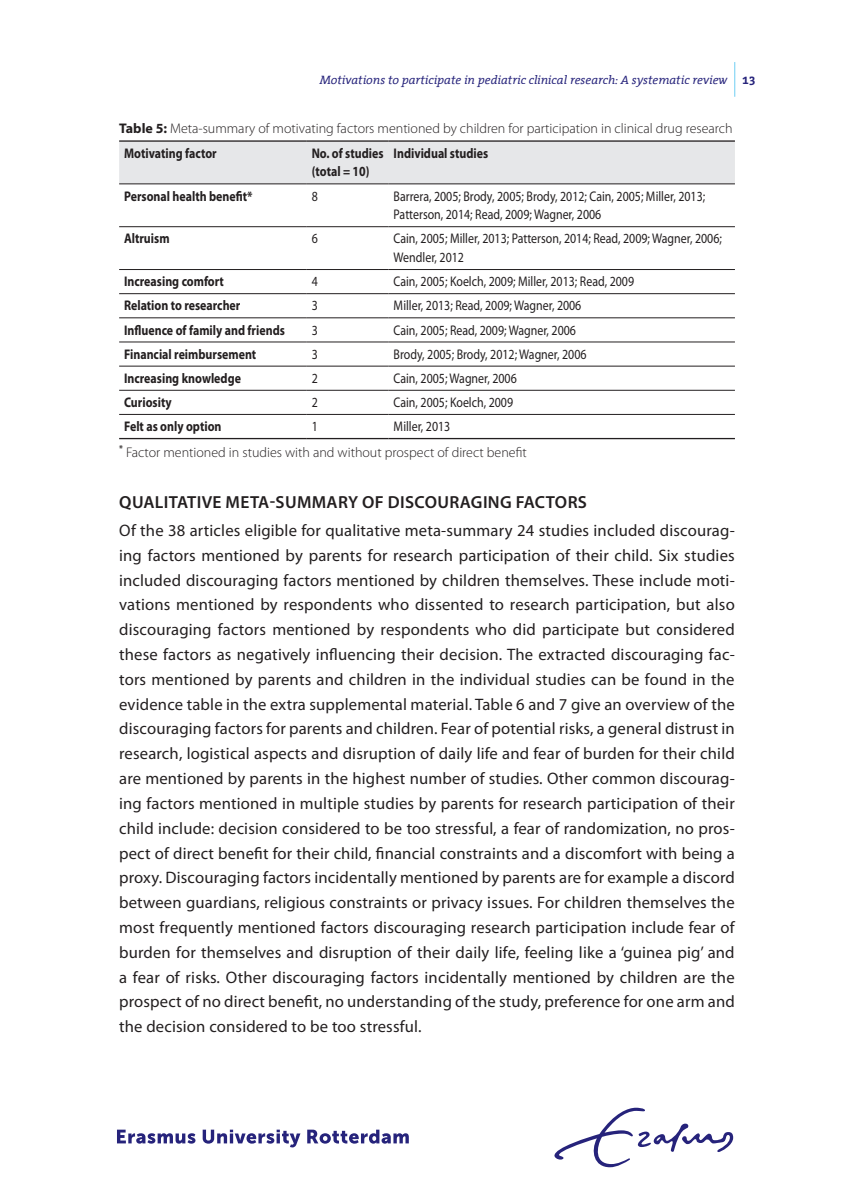
<style>
.page{position:relative;width:844px;height:1191px;background:#fff}
.page>*{position:absolute;margin:0;border:0;box-sizing:border-box;transform-origin:0 0}
.t1{font:600 17.5px "Myriad Pro";letter-spacing:.02em;color:#231f20}
.t2{font:16.62px/24.8px "Myriad Pro";letter-spacing:.01em;color:#231f20;text-align:justify}
.t3{font:14px/18.7px "Myriad Pro";color:#231f20;scale:.85 1}
.t4{font:700 14px/18.7px "Myriad Pro";color:#231f20;scale:.85 1}
.t5{font:300 14px/24.3px "Myriad Pro";color:#231f20}
.t6{font:italic 12.25px "The Serif Office";color:#26237b}
.s1{font-weight:700;font-style:normal}
.s2{font-weight:700}
.s3{font-weight:400}
</style>
<div class="page">
<div style="left:119px;top:142px;width:615px;height:41px;background:#e6e7e9"></div>
<hr style="left:119px;top:226px;width:188px;height:1px;background:#231f20">
<hr style="left:307px;top:226px;width:81px;height:1px;background:#231f20">
<hr style="left:388px;top:226px;width:346px;height:1px;background:#231f20">
<hr style="left:119px;top:269px;width:188px;height:1px;background:#231f20">
<hr style="left:307px;top:269px;width:81px;height:1px;background:#231f20">
<hr style="left:388px;top:269px;width:346px;height:1px;background:#231f20">
<hr style="left:119px;top:293px;width:188px;height:1px;background:#231f20">
<hr style="left:307px;top:293px;width:81px;height:1px;background:#231f20">
<hr style="left:388px;top:293px;width:346px;height:1px;background:#231f20">
<hr style="left:119px;top:317px;width:188px;height:1px;background:#231f20">
<hr style="left:307px;top:317px;width:81px;height:1px;background:#231f20">
<hr style="left:388px;top:317px;width:346px;height:1px;background:#231f20">
<hr style="left:119px;top:341px;width:188px;height:1px;background:#231f20">
<hr style="left:307px;top:341px;width:81px;height:1px;background:#231f20">
<hr style="left:388px;top:341px;width:346px;height:1px;background:#231f20">
<hr style="left:119px;top:366px;width:188px;height:1px;background:#231f20">
<hr style="left:307px;top:366px;width:81px;height:1px;background:#231f20">
<hr style="left:388px;top:366px;width:346px;height:1px;background:#231f20">
<hr style="left:119px;top:390px;width:188px;height:1px;background:#231f20">
<hr style="left:307px;top:390px;width:81px;height:1px;background:#231f20">
<hr style="left:388px;top:390px;width:346px;height:1px;background:#231f20">
<hr style="left:119px;top:414px;width:188px;height:1px;background:#231f20">
<hr style="left:307px;top:414px;width:81px;height:1px;background:#231f20">
<hr style="left:388px;top:414px;width:346px;height:1px;background:#231f20">
<hr style="left:119px;top:140px;width:188px;height:2px;background:#231f20">
<hr style="left:307px;top:140px;width:81px;height:2px;background:#231f20">
<hr style="left:388px;top:140px;width:346px;height:2px;background:#231f20">
<hr style="left:119px;top:183px;width:188px;height:1px;background:#231f20">
<hr style="left:307px;top:183px;width:81px;height:1px;background:#231f20">
<hr style="left:388px;top:183px;width:346px;height:1px;background:#231f20">
<hr style="left:119px;top:438px;width:188px;height:1px;background:#231f20">
<hr style="left:307px;top:438px;width:81px;height:1px;background:#231f20">
<hr style="left:388px;top:438px;width:346px;height:1px;background:#231f20">
<svg style="left:117px;top:1129px;width:78px;height:14px"></svg>
<svg style="left:203px;top:1129px;width:97px;height:18px"></svg>
<svg style="left:307px;top:1129px;width:101px;height:14px"></svg>
<svg style="left:554px;top:1107px;width:179px;height:60px"></svg>
<hr style="left:734px;top:62px;width:1px;height:35px;background:#6fcef4">
<p class="t6" style="left:319px;top:73px;width:437px">Motivations to participate in pediatric clinical research: A systematic review <span class="s1">13</span></p>
<p class="t5" style="left:124px;top:116px;width:610px;text-indent:-5px"><span class="s2">Table 5:</span> Meta-summary of motivating factors mentioned by children for participation in clinical drug research<br><span class="s2">Motivating factor</span></p>
<p class="t4" style="left:312px;top:143px;width:86px">No. of studies (total = 10)</p>
<p class="t4" style="left:393px;top:143px;width:113px">Individual studies</p>
<p class="t4" style="left:124px;top:186px;width:153px">Personal health benefit*</p>
<p class="t3" style="left:312px;top:186px;width:9px">8</p>
<p class="t3" style="left:393px;top:186px;width:368px">Barrera, 2005; Brody, 2005; Brody, 2012; Cain, 2005; Miller, 2013;<br>Patterson, 2014; Read, 2009; Wagner, 2006</p>
<p class="t4" style="left:124px;top:229px;width:55px">Altruism</p>
<p class="t3" style="left:312px;top:229px;width:9px">6</p>
<p class="t3" style="left:393px;top:229px;width:387px">Cain, 2005; Miller, 2013; Patterson, 2014; Read, 2009; Wagner, 2006;<br>Wendler, 2012</p>
<p class="t4" style="left:124px;top:272px;width:119px">Increasing comfort</p>
<p class="t3" style="left:312px;top:272px;width:9px">4</p>
<p class="t3" style="left:393px;top:272px;width:284px">Cain, 2005; Koelch, 2009; Miller, 2013; Read, 2009</p>
<p class="t4" style="left:124px;top:296px;width:138px">Relation to researcher</p>
<p class="t3" style="left:312px;top:296px;width:9px">3</p>
<p class="t3" style="left:393px;top:296px;width:222px">Miller, 2013; Read, 2009; Wagner, 2006</p>
<p class="t4" style="left:124px;top:320px;width:191px">Influence of family and friends</p>
<p class="t3" style="left:312px;top:320px;width:9px">3</p>
<p class="t3" style="left:393px;top:320px;width:216px">Cain, 2005; Read, 2009; Wagner, 2006</p>
<p class="t4" style="left:124px;top:344px;width:157px">Financial reimbursement</p>
<p class="t3" style="left:312px;top:344px;width:9px">3</p>
<p class="t3" style="left:393px;top:344px;width:228px">Brody, 2005; Brody, 2012; Wagner, 2006</p>
<p class="t4" style="left:124px;top:368px;width:139px">Increasing knowledge</p>
<p class="t3" style="left:312px;top:368px;width:9px">2</p>
<p class="t3" style="left:393px;top:368px;width:146px">Cain, 2005; Wagner, 2006</p>
<p class="t4" style="left:124px;top:392px;width:57px">Curiosity</p>
<p class="t3" style="left:312px;top:393px;width:9px">2</p>
<p class="t3" style="left:393px;top:393px;width:142px">Cain, 2005; Koelch, 2009</p>
<p class="t4" style="left:124px;top:416px;width:116px">Felt as only option</p>
<p class="t3" style="left:312px;top:417px;width:9px">1</p>
<p class="t5" style="left:119px;top:413px;width:409px;line-height:25.7px;text-indent:274px"><span class="s3">Miller, 2013<br></span><sup>*</sup> Factor mentioned in studies with and without prospect of direct benefit</p>
<p class="t1" style="left:119px;top:490px;width:469px">QUALITATIVE META-SUMMARY OF DI SCOURAGING FACTORS</p>
<p class="t2" style="left:119px;top:517px;width:617px">Of the 38 articles eligible for qualitative meta-summary 24 studies included discourag&shy;ing factors mentioned by parents for research participation of their child. Six studies included discouraging factors mentioned by children themselves. These include moti&shy;vations mentioned by respondents who dissented to research participation, but also discouraging factors mentioned by respondents who did participate but considered these factors as negatively influencing their decision. The extracted discouraging fac&shy;tors mentioned by parents and children in the individual studies can be found in the evidence table in the extra supplemental material. Table 6 and 7 give an overview of the discouraging factors for parents and children. Fear of potential risks, a general distrust in research, logistical aspects and disruption of daily life and fear of burden for their child are mentioned by parents in the highest number of studies. Other common discourag&shy;ing factors mentioned in multiple studies by parents for research participation of their child include: decision considered to be too stressful, a fear of randomization, no pros&shy;pect of direct benefit for their child, financial constraints and a discomfort with being a proxy. Discouraging factors incidentally mentioned by parents are for example a discord between guardians, religious constraints or privacy issues. For children themselves the most frequently mentioned factors discouraging research participation include fear of burden for themselves and disruption of their daily life, feeling like a ‘guinea pig’ and a fear of risks. Other discouraging factors incidentally mentioned by children are the prospect of no direct benefit, no understanding of the study, preference for one arm and the decision considered to be too stressful.</p>
</div>
